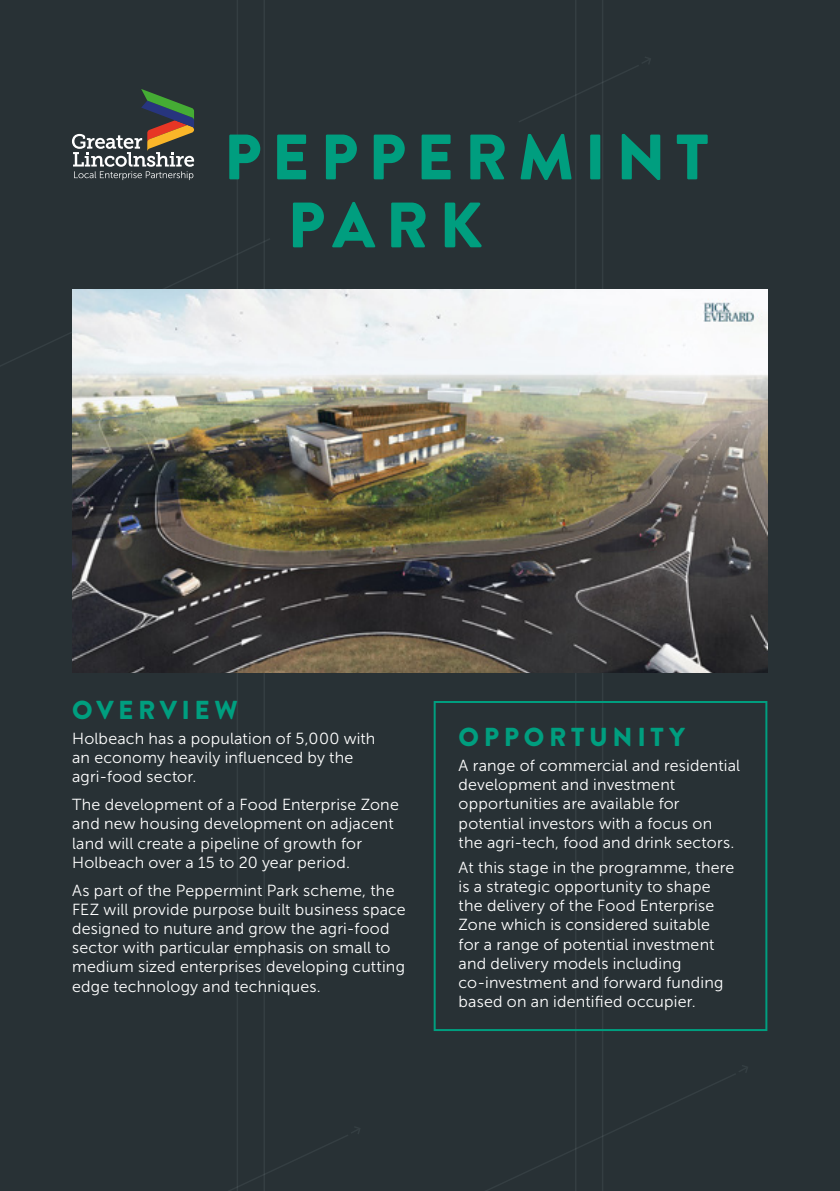
<style>
.page{position:relative;width:840px;height:1191px;background:#fff}
.page>*{position:absolute;margin:0;border:0;box-sizing:border-box;transform-origin:0 0}
.t1{font:900 64px/68px "Brandon Grotesque";letter-spacing:.16em;color:#009e7f}
.t2{font:900 26px "Brandon Grotesque";letter-spacing:.18em;color:#009e7f}
.t3{font:16px/19.2px "Museo Sans 300";letter-spacing:.01em;color:#fff}
</style>
<div class="page">
<div style="left:0;top:0;width:839px;height:1191px;background:#283135"></div>
<hr style="left:236px;top:0;width:2px;height:1191px;background:#f0f0ef">
<hr style="left:263px;top:0;width:2px;height:1191px;background:#f0f0ef">
<hr style="left:574px;top:0;width:2px;height:1191px;background:#f0f0ef">
<hr style="left:601px;top:0;width:2px;height:1191px;background:#f0f0ef">
<svg style="left:72px;top:89px;width:122px;height:91px"></svg>
<svg style="left:229px;top:1126px;width:16px;height:65px"></svg>
<svg style="left:739px;top:1065px;width:9px;height:7px"></svg>
<svg style="left:245px;top:1071px;width:490px;height:120px"></svg>
<svg style="left:519px;top:56px;width:132px;height:68px"></svg>
<svg style="left:0;top:237px;width:272px;height:129px"></svg>
<img style="left:72px;top:290px;width:695px;height:382px">
<div style="left:433px;top:701px;width:334px;height:330px;border:2px solid #009e7f"></div>
<h1 class="t1" style="left:287px;top:124px;width:422px;text-indent:-64px">PEPPERMINT<br>PARK</h1>
<h2 class="t2" style="left:72px;top:692px;width:167px">OVERVIEW</h2>
<p class="t3" style="left:72px;top:729px;width:305px">Holbeach has a population of 5,000 with an economy heavily influenced by the agri-food sector.</p>
<p class="t3" style="left:72px;top:795px;width:328px">The development of a Food Enterprise Zone and new housing development on adjacent land will create a pipeline of growth for Holbeach over a 15 to 20 year period.</p>
<p class="t3" style="left:72px;top:880px;width:335px">As part of the Peppermint Park scheme, the FEZ will provide purpose built business space designed to nuture and grow the agri-food sector with particular emphasis on small to medium sized enterprises developing cutting edge technology and techniques.</p>
<h2 class="t2" style="left:458px;top:718px;width:227px">OPPORTUNITY</h2>
<p class="t3" style="left:458px;top:756px;width:283px">A range of commercial and residential development and investment opportunities are available for potential investors with a focus on the agri-tech, food and drink sectors.</p>
<p class="t3" style="left:458px;top:857px;width:277px">At this stage in the programme, there is a strategic opportunity to shape the delivery of the Food Enterprise Zone which is considered suitable for a range of potential investment and delivery models including co-investment and forward funding based on an identified occupier.</p>
</div>
